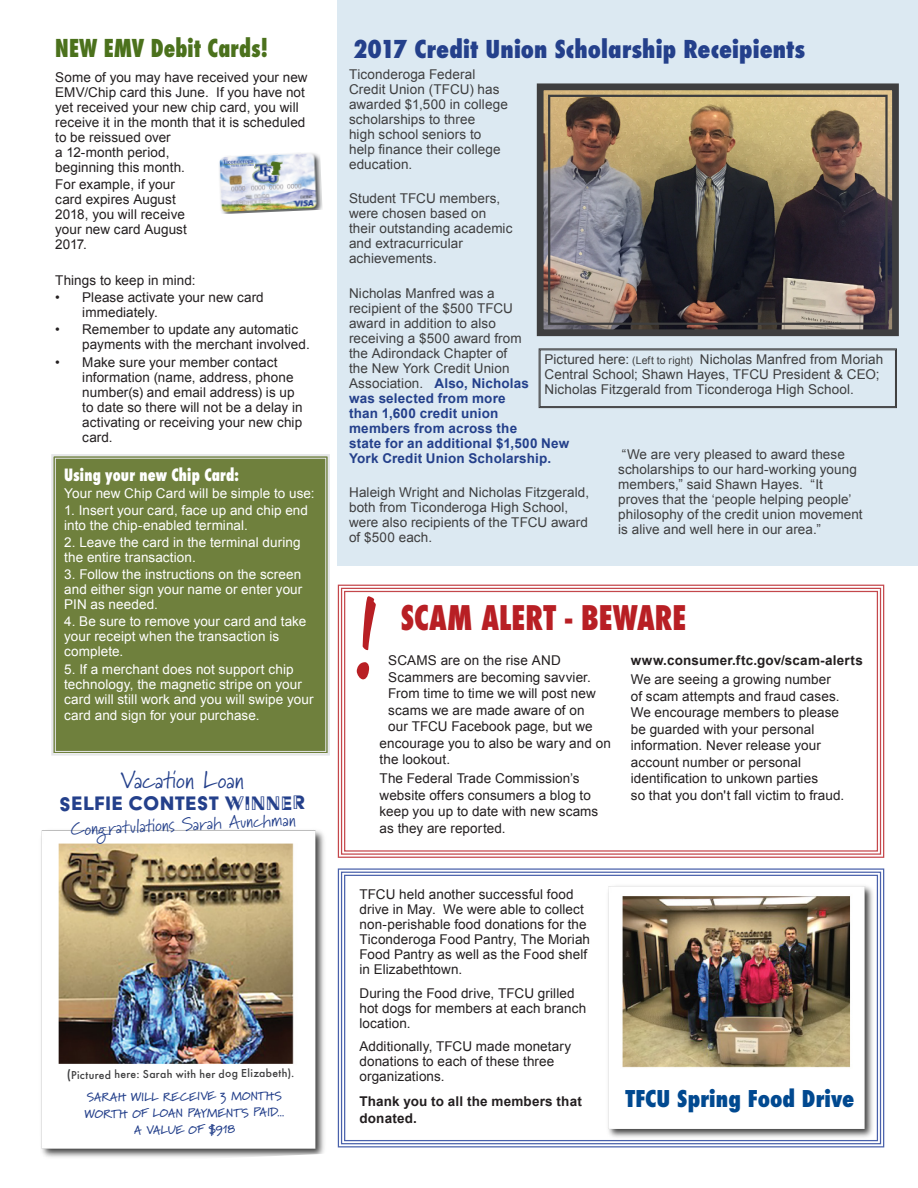
<style>
.page{position:relative;width:918px;height:1188px;background:#fff}
.page>*{position:absolute;margin:0;border:0;box-sizing:border-box;transform-origin:0 0}
.Body_Text_8_12{font:103.5px "Reklame Script";color:#b81f24;scale:.89 1}
.Body_Text_9_13{font:800 condensed 33px "Futura";color:#b81f24;scale:.89 1}
.Title-1{font:800 condensed 24px "Futura";letter-spacing:.005em;color:#24408b}
.Body_Text_8_12-2{font:800 condensed 24px "Futura";letter-spacing:.005em;color:#4b711c;scale:.89 1}
.Title-1-2{font:24px "Marydale";letter-spacing:-.005em;color:#24408b}
.Title-1-3{font:22.5px "Acier BAT Text Solid";letter-spacing:.015em;color:#24408b}
.Title-1-4{font:800 condensed 22.5px "Futura";letter-spacing:.005em;color:#014990}
.Title-1-5{font:18px "Marydale";color:#24408b}
.Body_Text_8_12-3{font:800 condensed 16.5px "Futura";letter-spacing:.01em;color:#fff;scale:.89 1}
.Body_Text_9_13-2{font:13.5px/15px "Arial";letter-spacing:.005em;color:#231f20}
.Body_Text_8_12-4{font:13.5px/15px "Arial";letter-spacing:.01em;color:#3e3e3f}
.Body_Text_9_13-3{font:13.5px/15px "Arial";letter-spacing:.005em;color:#fff}
.Title-1-6{font:13.5px/15px "Arial";letter-spacing:.01em;color:#231f20}
.Title-1-7{font:700 13.5px/16.5px "Arial";letter-spacing:.015em;color:#231f20}
.Body_Text_9_13-4{font:700 13.5px "Arial";letter-spacing:.015em;color:#231f20}
.Body_Text_8_12-5{font:700 12px/16.6px "Marydale";letter-spacing:.015em;color:#24408b;text-align:center}
.Title-1-8{font:500 12px "Futura";color:#3e3e3f}
.Title-1-9{font:500 10.5px "Futura";color:#3e3e3f}
.s1{font-family:"Acier BAT Text Noir"}
.s2{font-weight:700;color:#24408b}
.s3{font-size:10.5px}
</style>
<div class="page">
<div style="left:51px;top:454px;width:279px;height:302px;background:#6f803d"></div>
<div style="left:55px;top:458px;width:271px;height:294px;border:1px solid #e6e7e9"></div>
<img style="left:219px;top:153px;width:104px;height:61px">
<svg style="left:337px;top:584px;width:548px;height:274px"></svg>
<div style="left:341px;top:588px;width:540px;height:267px;border:1px solid #b81f24"></div>
<div style="left:344px;top:591px;width:534px;height:261px;border:1px solid #b81f24"></div>
<div style="left:338px;top:0;width:580px;height:566px;background:#dce9f2"></div>
<img style="left:536px;top:83px;width:363px;height:254px">
<div style="left:548px;top:95px;width:340px;height:230px;border:2px solid #3e3e3f"></div>
<svg style="left:538px;top:348px;width:359px;height:60px"></svg>
<div style="left:540px;top:350px;width:356px;height:57px;border:1px solid #3e3e3f"></div>
<img style="left:41px;top:821px;width:297px;height:337px">
<svg style="left:337px;top:868px;width:548px;height:280px"></svg>
<div style="left:341px;top:872px;width:540px;height:272px;border:1px solid #223f99"></div>
<div style="left:344px;top:875px;width:534px;height:266px;border:1px solid #223f99"></div>
<p class="Body_Text_8_12-2" style="left:55px;top:32px;width:241px">NEW EMV Debit Cards!</p>
<p class="Body_Text_9_13-2" style="left:55px;top:70px;width:254px">Some of you may have received your new<br>EMV/Chip card this June. If you have not yet received your new chip card, you will receive it in the month that it is scheduled to be reissued over<br>a 12-month period,<br>beginning this month.</p>
<p class="Body_Text_9_13-2" style="left:55px;top:177px;width:133px">For example, if your card expires August<br>2018, you will receive your new card August<br>2017.</p>
<p class="Body_Text_9_13-2" style="left:55px;top:273px;width:142px">Things to keep in mind:</p>
<p class="Body_Text_9_13-2" style="left:82px;top:290px;width:183px;text-indent:-27px">• Please activate your new card immediately.</p>
<p class="Body_Text_9_13-2" style="left:82px;top:322px;width:229px;text-indent:-27px">• Remember to update any automatic payments with the merchant involved.</p>
<p class="Body_Text_9_13-2" style="left:82px;top:355px;width:222px;text-indent:-27px">• Make sure your member contact information (name, address, phone number(s) and email address) is up to date so there will not be a delay in activating or receiving your new chip card.</p>
<p class="Body_Text_8_12-3" style="left:64px;top:463px;width:198px">Using your new Chip Card:</p>
<p class="Body_Text_9_13-3" style="left:64px;top:486px;width:252px">Your new Chip Card will be simple to use:</p>
<p class="Body_Text_9_13-3" style="left:64px;top:503px;width:245px">1. Insert your card, face up and chip end into the chip-enabled terminal.</p>
<p class="Body_Text_9_13-3" style="left:64px;top:535px;width:238px">2. Leave the card in the terminal during the entire transaction.</p>
<p class="Body_Text_9_13-3" style="left:64px;top:567px;width:240px;text-align:justify">3. Follow the instructions on the screen and either sign your name or enter your PIN as needed.</p>
<p class="Body_Text_9_13-3" style="left:64px;top:614px;width:244px">4. Be sure to remove your card and take your receipt when the transaction is complete.</p>
<p class="Body_Text_9_13-3" style="left:64px;top:661px;width:251px">5. If a merchant does not support chip technology, the magnetic stripe on your card will still work and you will swipe your</p>
<p class="Body_Text_9_13-3" style="left:64px;top:708px;width:197px">card and sign for your purchase.</p>
<p class="Title-1-2" style="left:120px;top:766px;width:125px">Vacation Loan</p>
<p class="Title-1-3" style="left:60px;top:792px;width:247px">SELFIE CONTEST <span class="s1">WINNER</span></p>
<p class="Title-1-5" style="left:71px;top:818px;width:227px;rotate:-2deg">Congratulations Sarah Aunchman</p>
<p class="Title-1" style="left:353px;top:33px;width:454px">2017 Credit Union Scholarship Receipients</p>
<p class="Body_Text_8_12-4" style="left:349px;top:67px;width:160px">Ticonderoga Federal<br>Credit Union (TFCU) has awarded $1,500 in college scholarships to three<br>high school seniors to help finance their college education.</p>
<p class="Body_Text_8_12-4" style="left:349px;top:191px;width:165px">Student TFCU members, were chosen based on their outstanding academic and extracurricular achievements.</p>
<p class="Body_Text_8_12-4" style="left:349px;top:285px;width:222px">Nicholas Manfred was a<br>recipient of the $500 TFCU<br>award in addition to also<br>receiving a $500 award from<br>the Adirondack Chapter of<br>the New York Credit Union<br>Association. <span class="s2">Also, Nicholas<br>was selected from more<br>than 1,600 credit union<br>members from across the<br>state for an additional $1,500 New<br>York Credit Union Scholarship.</span></p>
<p class="Body_Text_8_12-4" style="left:349px;top:485px;width:242px">Haleigh Wright and Nicholas Fitzgerald, both from Ticonderoga High School, were also recipients of the TFCU award of $500 each.</p>
<p class="Body_Text_8_12-4" style="left:544px;top:352px;width:340px">Pictured here: <span class="s3">(Left to right)</span> Nicholas Manfred from Moriah<br>Central School; Shawn Hayes, TFCU President &amp; CEO;<br>Nicholas Fitzgerald from Ticonderoga High School.</p>
<p class="Body_Text_8_12-4" style="left:618px;top:447px;width:246px">“We are very pleased to award these scholarships to our hard-working young members,” said Shawn Hayes. “It proves that the ‘people helping people’ philosophy of the credit union movement is alive and well here in our area.”</p>
<p class="Body_Text_8_12" style="left:350px;top:569px;width:30px">!</p>
<p class="Body_Text_9_13" style="left:401px;top:595px;width:322px">SCAM ALERT - BEWARE</p>
<p class="Body_Text_9_13-2" style="left:388px;top:653px;width:174px">SCAMS are on the rise AND</p>
<p class="Body_Text_9_13-2" style="left:388px;top:670px;width:204px">Scammers are becoming savvier.</p>
<p class="Body_Text_9_13-2" style="left:388px;top:686px;width:209px">From time to time we will post new</p>
<p class="Body_Text_9_13-2" style="left:388px;top:703px;width:198px">scams we are made aware of on</p>
<p class="Body_Text_9_13-2" style="left:388px;top:719px;width:206px">our TFCU Facebook page, but we</p>
<p class="Body_Text_9_13-2" style="left:380px;top:736px;width:233px">encourage you to also be wary and on</p>
<p class="Body_Text_9_13-2" style="left:380px;top:752px;width:72px">the lookout.</p>
<p class="Body_Text_9_13-2" style="left:380px;top:770px;width:220px;line-height:16.5px">The Federal Trade Commission’s website offers consumers a blog to keep you up to date with new scams as they are reported.</p>
<p class="Body_Text_9_13-4" style="left:631px;top:652px;width:234px">www.consumer.ftc.gov/scam-alerts</p>
<p class="Body_Text_9_13-2" style="left:631px;top:671px;width:215px;line-height:16.5px">We are seeing a growing number of scam attempts and fraud cases.<br>We encourage members to please be guarded with your personal information. Never release your account number or personal identification to unkown parties<br>so that you don't fall victim to fraud.</p>
<p class="Title-1-6" style="left:359px;top:887px;width:232px">TFCU held another successful food drive in May. We were able to collect non-perishable food donations for the Ticonderoga Food Pantry, The Moriah Food Pantry as well as the Food shelf in Elizabethtown.</p>
<p class="Title-1-6" style="left:359px;top:985px;width:228px">During the Food drive, TFCU grilled hot dogs for members at each branch location.</p>
<p class="Title-1-6" style="left:359px;top:1039px;width:213px">Additionally, TFCU made monetary donations to each of these three organizations.</p>
<p class="Title-1-7" style="left:359px;top:1093px;width:224px">Thank you to all the members that donated.</p>
<p class="Title-1-8" style="left:67px;top:1066px;width:6px">(</p>
<p class="Title-1-9" style="left:71px;top:1069px;width:225px;rotate:-1deg">Pictured here: Sarah with her dog Elizabeth).</p>
<p class="Body_Text_8_12-5" style="left:87px;top:1088px;width:197px">SARAH WILL RECEIVE 3 MONTHS</p>
<p class="Title-1-4" style="left:626px;top:1084px;width:230px">TFCU Spring Food Drive</p>
<p class="Body_Text_8_12-5" style="left:85px;top:1104px;width:202px">WORTH OF LOAN PAYMENTS PAID...<br>A VALUE OF $918</p>
</div>
